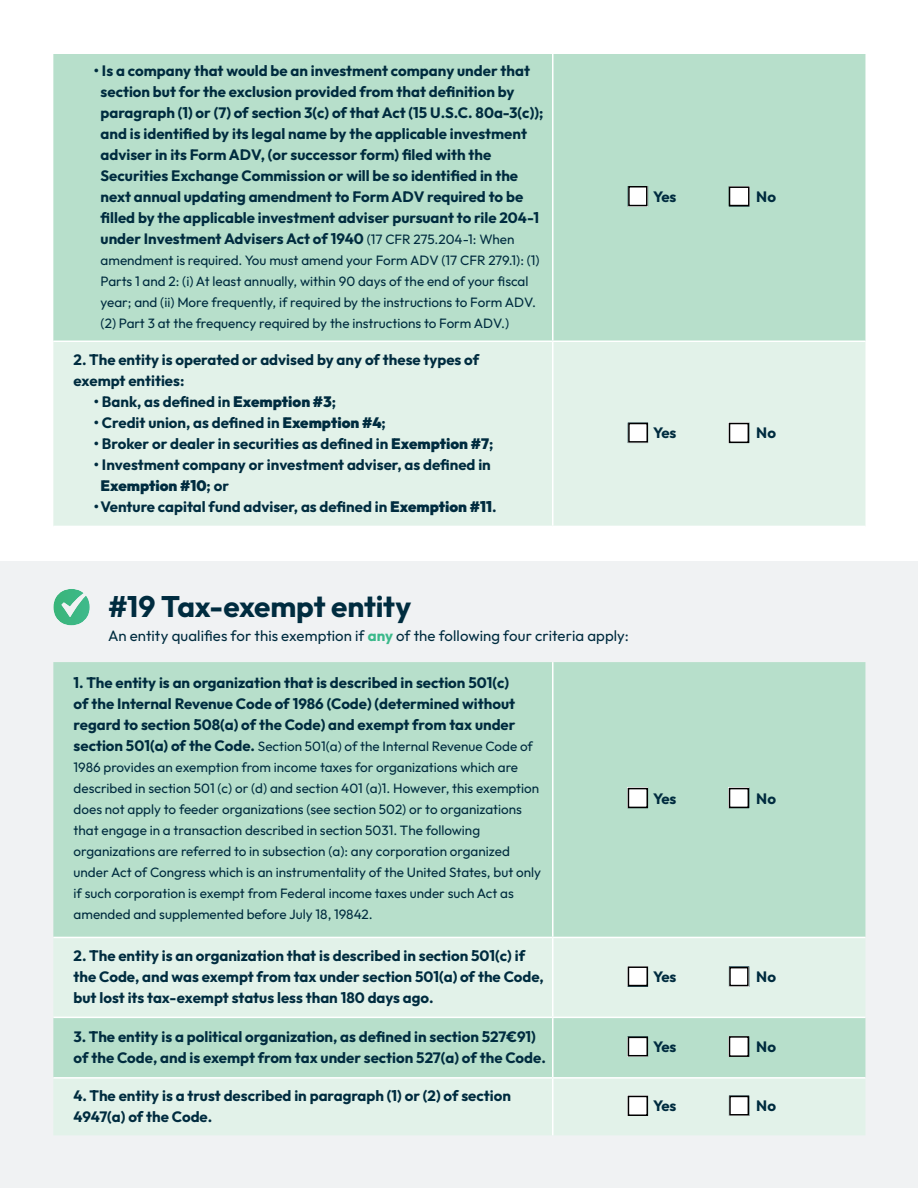
<style>
.page{position:relative;width:918px;height:1188px;background:#fff}
.page>*{position:absolute;margin:0;border:0;box-sizing:border-box;transform-origin:0 0}
.t1{font:700 29.7px "Outfit";letter-spacing:-.01em;color:#002c3f}
.t2{font:700 15px/21px "Outfit";color:#002c3f}
.t3{font:15px "Outfit";letter-spacing:.005em;color:#002c3f}
.t4{font:13.5px/21px "Outfit";color:#002c3f}
.s1{font-weight:400;font-size:13.5px}
.s2{font-weight:900}
.s3{font-weight:700;color:#3bb98b}
.s4{font-weight:700;font-size:15px}
</style>
<div class="page">
<div style="left:0;top:562px;width:918px;height:626px;background:#f0f2f3"></div>
<svg style="left:53px;top:589px;width:37px;height:36px"></svg>
<div style="left:53px;top:662px;width:812px;height:275px;background:#b7dfcb"></div>
<svg style="left:53px;top:939px;width:812px;height:196px;fill:#e2f2e9"></svg>
<hr style="left:552px;top:662px;width:2px;height:275px;background:#fff">
<hr style="left:552px;top:938px;width:2px;height:79px;background:#fff">
<hr style="left:552px;top:1018px;width:2px;height:59px;background:#fff">
<hr style="left:552px;top:1079px;width:2px;height:56px;background:#fff">
<hr style="left:53px;top:937px;width:500px;height:1px;background:#fff">
<hr style="left:553px;top:937px;width:312px;height:1px;background:#fff">
<hr style="left:53px;top:1017px;width:500px;height:1px;background:#fff">
<hr style="left:553px;top:1017px;width:312px;height:1px;background:#fff">
<hr style="left:53px;top:1077px;width:500px;height:2px;background:#fff">
<hr style="left:553px;top:1077px;width:312px;height:2px;background:#fff">
<div style="left:628px;top:966px;width:20px;height:21px;background:#223c45"></div>
<svg style="left:729px;top:966px;width:20px;height:21px"></svg>
<svg style="left:628px;top:1036px;width:20px;height:21px"></svg>
<div style="left:53px;top:54px;width:812px;height:287px;background:#b7dfcb"></div>
<div style="left:53px;top:342px;width:812px;height:184px;background:#e2f2e9"></div>
<hr style="left:552px;top:54px;width:2px;height:287px;background:#fff">
<hr style="left:552px;top:342px;width:2px;height:184px;background:#fff">
<div style="left:628px;top:186px;width:20px;height:20px;background:#fff"></div>
<div style="left:628px;top:186px;width:20px;height:20px;border:1px solid #000"></div>
<div style="left:729px;top:186px;width:21px;height:20px;background:#fff"></div>
<div style="left:729px;top:186px;width:21px;height:20px;border:1px solid #000"></div>
<div style="left:628px;top:423px;width:20px;height:20px;background:#fff"></div>
<div style="left:628px;top:423px;width:20px;height:20px;border:2px solid #000"></div>
<div style="left:729px;top:423px;width:20px;height:20px;background:#fff"></div>
<div style="left:729px;top:423px;width:20px;height:20px;border:2px solid #000"></div>
<div style="left:628px;top:788px;width:20px;height:20px;background:#fff"></div>
<div style="left:628px;top:788px;width:20px;height:20px;border:1px solid #000"></div>
<div style="left:729px;top:788px;width:20px;height:20px;background:#fff"></div>
<div style="left:729px;top:788px;width:20px;height:20px;border:2px solid #000"></div>
<div style="left:628px;top:966px;width:20px;height:20px;background:#fff"></div>
<div style="left:628px;top:966px;width:20px;height:20px;border:1px solid #000"></div>
<div style="left:729px;top:967px;width:20px;height:19px;background:#fff"></div>
<div style="left:729px;top:967px;width:20px;height:19px;border:2px solid #000"></div>
<div style="left:628px;top:1037px;width:20px;height:19px;background:#fff"></div>
<div style="left:628px;top:1037px;width:20px;height:19px;border:1px solid #000"></div>
<div style="left:729px;top:1036px;width:20px;height:21px;background:#fff"></div>
<div style="left:729px;top:1036px;width:20px;height:21px;border:2px solid #000"></div>
<div style="left:628px;top:1096px;width:20px;height:20px;background:#fff"></div>
<div style="left:628px;top:1096px;width:20px;height:20px;border:1px solid #000"></div>
<div style="left:729px;top:1096px;width:20px;height:20px;background:#fff"></div>
<div style="left:729px;top:1096px;width:20px;height:20px;border:2px solid #000"></div>
<p class="t2" style="left:101px;top:61px;width:444px;text-indent:-7px">• Is a company that would be an investment company under that section but for the exclusion provided from that definition by paragraph (1) or (7) of section 3(c) of that Act (15 U.S.C. 80a-3(c)); and is identified by its legal name by the applicable investment adviser in its Form ADV, (or successor form) filed with the Securities Exchange Commission or will be so identified in the next annual updating amendment to Form ADV required to be filled by the applicable investment adviser pursuant to rile 204-1 under Investment Advisers Act of 1940 <span class="s1">(17 CFR 275.204-1: When</span></p>
<p class="t4" style="left:101px;top:250px;width:441px">amendment is required. You must amend your Form ADV (17 CFR 279.1): (1)<br>Parts 1 and 2: (i) At least annually, within 90 days of the end of your fiscal year; and (ii) More frequently, if required by the instructions to Form ADV. (2) Part 3 at the frequency required by the instructions to Form ADV.)</p>
<p class="t2" style="left:74px;top:350px;width:407px">2. The entity is operated or advised by any of these types of exempt entities:</p>
<p class="t2" style="left:94px;top:392px;width:244px">• Bank, as defined in <span class="s2">Exemption #3</span>;</p>
<p class="t2" style="left:94px;top:413px;width:293px">• Credit union, as defined in <span class="s2">Exemption #4</span>;</p>
<p class="t2" style="left:94px;top:434px;width:401px">• Broker or dealer in securities as defined in <span class="s2">Exemption #7</span>;</p>
<p class="t2" style="left:101px;top:455px;width:392px;text-indent:-7px">• Investment company or investment adviser, as defined in<br><span class="s2">Exemption #10</span>; or</p>
<p class="t2" style="left:94px;top:497px;width:404px">• Venture capital fund adviser, as defined in <span class="s2">Exemption #11</span>.</p>
<p class="t2" style="left:653px;top:187px;width:25px">Yes</p>
<p class="t2" style="left:756px;top:187px;width:21px">No</p>
<p class="t2" style="left:653px;top:423px;width:25px">Yes</p>
<p class="t2" style="left:756px;top:423px;width:21px">No</p>
<h1 class="t1" style="left:108px;top:593px;width:305px">#19 Tax-exempt entity</h1>
<p class="t3" style="left:108px;top:626px;width:522px">An entity qualifies for this exemption if <span class="s3">any</span> of the following four criteria apply:</p>
<p class="t2" style="left:74px;top:673px;width:443px">1. The entity is an organization that is described in section 501(c) of the Internal Revenue Code of 1986 (Code) (determined without regard to section 508(a) of the Code) and exempt from tax under</p>
<p class="t4" style="left:74px;top:737px;width:469px"><span class="s4">section 501(a) of the Code.</span> Section 501(a) of the Internal Revenue Code of 1986 provides an exemption from income taxes for organizations which are described in section 501 (c) or (d) and section 401 (a)1. However, this exemption does not apply to feeder organizations (see section 502) or to organizations that engage in a transaction described in section 5031. The following organizations are referred to in subsection (a): any corporation organized under Act of Congress which is an instrumentality of the United States, but only if such corporation is exempt from Federal income taxes under such Act as amended and supplemented before July 18, 19842.</p>
<p class="t2" style="left:74px;top:946px;width:472px">2. The entity is an organization that is described in section 501(c) if the Code, and was exempt from tax under section 501(a) of the Code, but lost its tax-exempt status less than 180 days ago.</p>
<p class="t2" style="left:653px;top:789px;width:25px">Yes</p>
<p class="t2" style="left:756px;top:789px;width:21px">No</p>
<p class="t2" style="left:653px;top:967px;width:25px">Yes</p>
<p class="t2" style="left:756px;top:967px;width:21px">No</p>
<p class="t2" style="left:74px;top:1026px;width:474px">3. The entity is a political organization, as defined in section 527€91) of the Code, and is exempt from tax under section 527(a) of the Code.</p>
<p class="t2" style="left:653px;top:1037px;width:25px">Yes</p>
<p class="t2" style="left:756px;top:1037px;width:21px">No</p>
<p class="t2" style="left:74px;top:1086px;width:439px">4. The entity is a trust described in paragraph (1) or (2) of section<br>4947(a) of the Code.</p>
<p class="t2" style="left:653px;top:1096px;width:25px">Yes</p>
<p class="t2" style="left:756px;top:1096px;width:21px">No</p>
</div>
